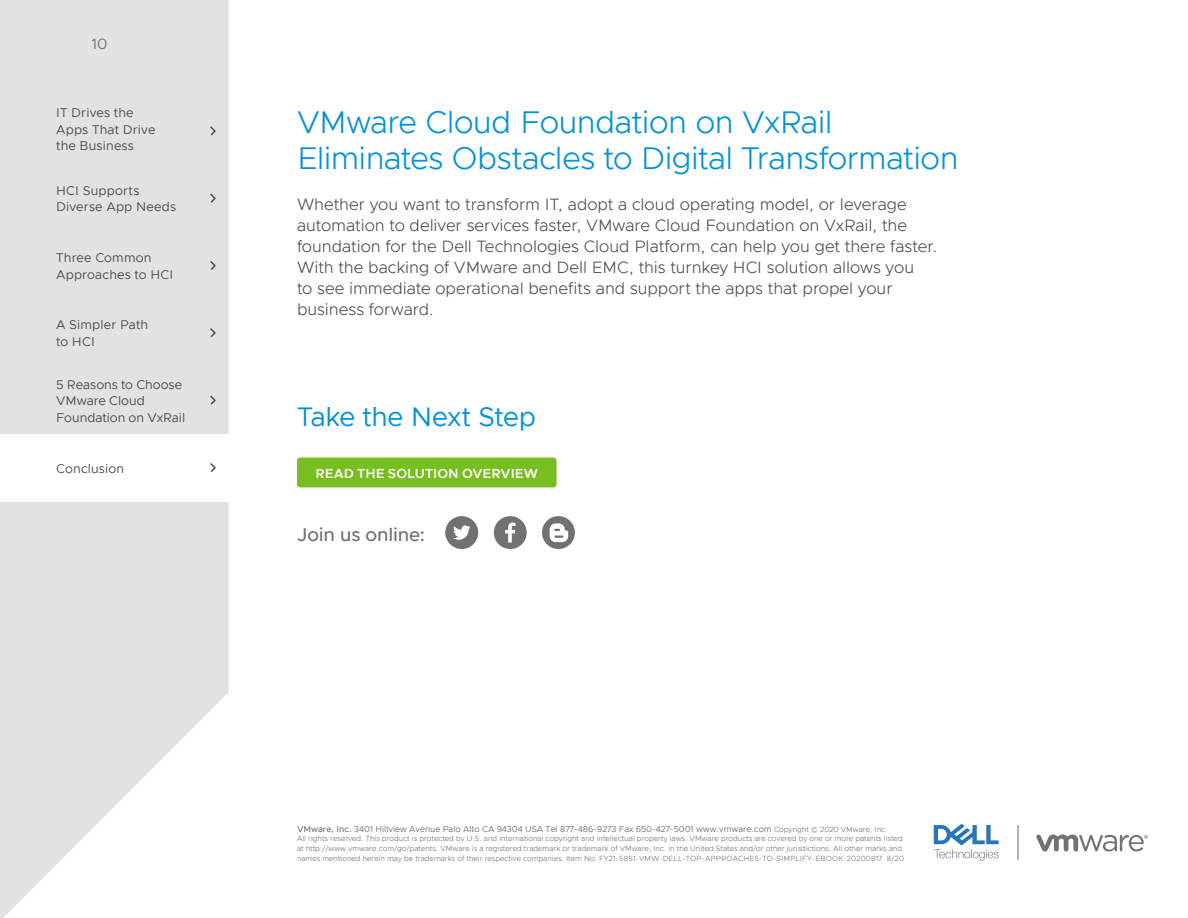
<style>
.page{position:relative;width:1188px;height:918px;background:#fff}
.page>*{position:absolute;margin:0;border:0;box-sizing:border-box;transform-origin:0 0}
.eBook_MAIN_HEADLINE{font:300 31.5px/36px "Metropolis";letter-spacing:-.015em;color:#0091da}
.CTA_-_TITLE{font:27px "Metropolis";letter-spacing:-.015em;color:#0091da}
.CTA_-_SOCIAL{font:500 18.75px "Metropolis";letter-spacing:-.005em;color:#717074}
.eBook_BODY_TEXT{font:300 16.5px/21px "Metropolis";color:#4d4d4f}
.t1{font:15px "Metropolis";color:#717074}
.CTA_-_BUTTON{font:600 13.2px "Metropolis";color:#fff}
.eBOOK_MENU_STYLE{font:12.75px/16.5px "Metropolis";letter-spacing:.01em;color:#4d4d4f}
.BOILERPLATE-HEAD{font:8.7px "Metropolis";letter-spacing:-.005em;color:#717074}
.BOILERPLATE-HEAD-2{font:300 7.5px/9.8px "Metropolis";color:#717074}
.s1{font-weight:500}
.s2{font-weight:300;font-size:7.5px}
</style>
<div class="page">
<svg style="left:0;top:0;width:229px;height:918px;background:#e6e5e6"></svg>
<svg style="left:445px;top:516px;width:33px;height:33px"></svg>
<svg style="left:494px;top:516px;width:33px;height:33px"></svg>
<svg style="left:542px;top:516px;width:33px;height:33px"></svg>
<div style="left:297px;top:458px;width:260px;height:29px;background:#78be20;border-radius:3px"></div>
<hr style="left:1017px;top:825px;width:2px;height:35px;background:#aeb3b6">
<svg style="left:1036px;top:834px;width:112px;height:18px"></svg>
<svg style="left:934px;top:824px;width:65px;height:37px"></svg>
<svg style="left:208px;top:259px;width:9px;height:13px"></svg>
<svg style="left:208px;top:326px;width:9px;height:13px"></svg>
<svg style="left:208px;top:192px;width:9px;height:12px"></svg>
<svg style="left:208px;top:125px;width:9px;height:12px"></svg>
<svg style="left:208px;top:394px;width:9px;height:12px"></svg>
<div style="left:0;top:434px;width:229px;height:67px;background:#fff"></div>
<svg style="left:210px;top:463px;width:6px;height:9px"></svg>
<h3 class="t1" style="left:92px;top:35px;width:17px">10</h3>
<h3 class="eBOOK_MENU_STYLE" style="left:56px;top:105px;width:101px">IT Drives the<br>Apps That Drive the Business</h3>
<h3 class="eBOOK_MENU_STYLE" style="left:56px;top:182px;width:122px">HCI Supports<br>Diverse App Needs</h3>
<h3 class="eBOOK_MENU_STYLE" style="left:56px;top:250px;width:119px">Three Common<br>Approaches to HCI</h3>
<h3 class="eBOOK_MENU_STYLE" style="left:56px;top:317px;width:94px">A Simpler Path to HCI</h3>
<h3 class="eBOOK_MENU_STYLE" style="left:56px;top:376px;width:131px">5 Reasons to Choose<br>VMware Cloud<br>Foundation on VxRail</h3>
<p class="eBOOK_MENU_STYLE" style="left:56px;top:460px;width:69px">Conclusion</p>
<p class="eBook_MAIN_HEADLINE" style="left:297px;top:104px;width:663px">VMware Cloud Foundation on VxRail<br>Eliminates Obstacles to Digital Transformation</p>
<p class="eBook_BODY_TEXT" style="left:297px;top:194px;width:642px">Whether you want to transform IT, adopt a cloud operating model, or leverage automation to deliver services faster, VMware Cloud Foundation on VxRail, the foundation for the Dell Technologies Cloud Platform, can help you get there faster.<br>With the backing of VMware and Dell EMC, this turnkey HCI solution allows you<br>to see immediate operational benefits and support the apps that propel your business forward.</p>
<p class="CTA_-_TITLE" style="left:297px;top:400px;width:240px">Take the Next Step</p>
<p class="CTA_-_BUTTON" style="left:315px;top:465px;width:224px">READ THE SOLUTION OVERVIEW</p>
<p class="CTA_-_SOCIAL" style="left:297px;top:523px;width:130px">Join us online:</p>
<p class="BOILERPLATE-HEAD" style="left:297px;top:823px;width:592px"><span class="s1">VMware, Inc.</span> 3401 Hillview Avenue Palo Alto CA 94304 USA Tel 877-486-9273 Fax 650-427-5001 www.vmware.com <span class="s2">Copyright © 2020 VMware, Inc.</span></p>
<p class="BOILERPLATE-HEAD-2" style="left:297px;top:834px;width:609px">All rights reserved. This product is protected by U.S. and international copyright and intellectual property laws. VMware products are covered by one or more patents listed at http://www.vmware.com/go/patents. VMware is a registered trademark or trademark of VMware, Inc. in the United States and/or other jurisdictions. All other marks and names mentioned herein may be trademarks of their respective companies. Item No: FY21-5851-VMW-DELL-TOP-APPROACHES-TO-SIMPLIFY-EBOOK-20200817 8/20</p>
</div>
